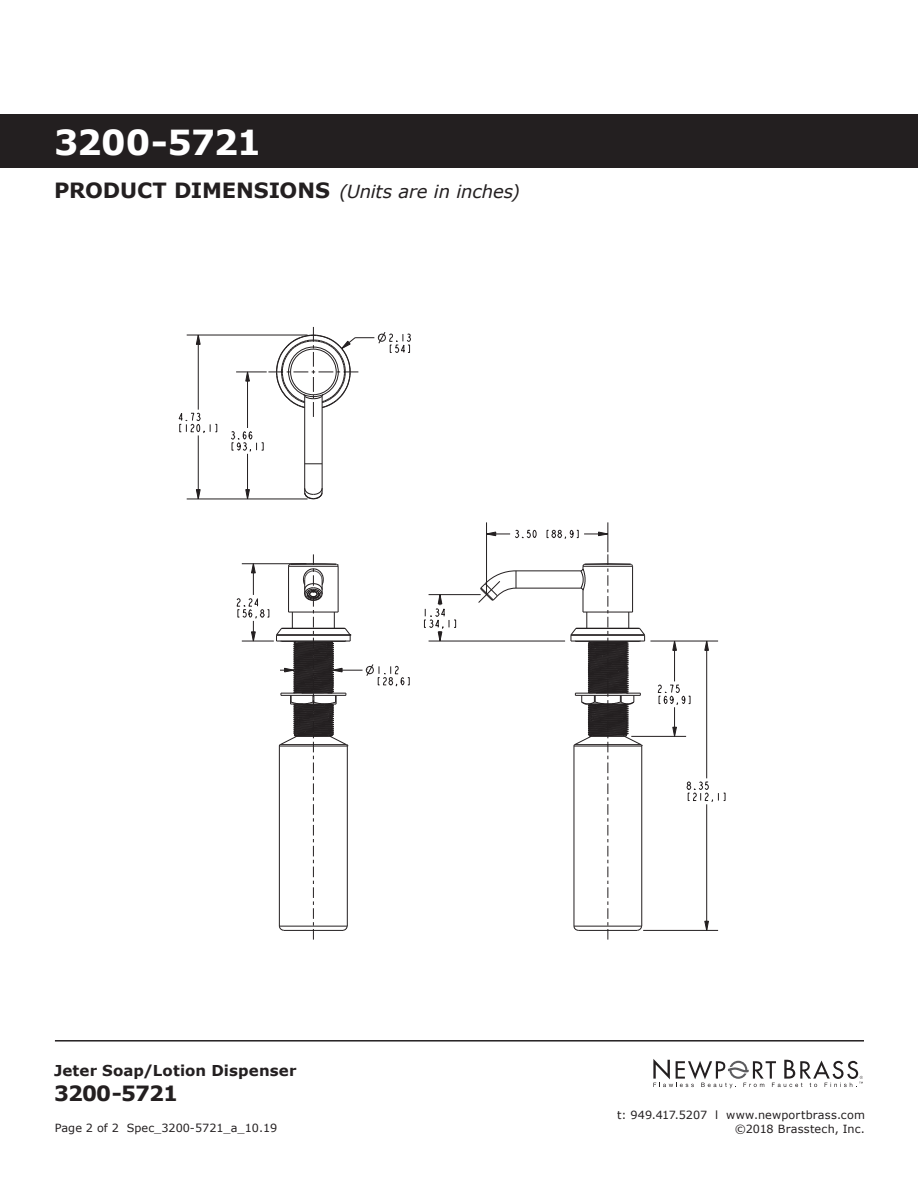
<style>
.page{position:relative;width:918px;height:1188px;background:#fff}
.page>*{position:absolute;margin:0;border:0;box-sizing:border-box;transform-origin:0 0}
.t1{font:700 34.5px "Verdana";letter-spacing:-.04em;color:#fff}
.t2{font:700 21px "Verdana";letter-spacing:-.04em;color:#231f20}
.t3{font:italic 18px "Verdana";letter-spacing:-.01em;color:#231f20}
.t4{font:700 15px "Verdana";letter-spacing:.01em;color:#231f20}
.t5{font:11.25px/13.5px "Verdana";letter-spacing:.005em;color:#231f20;text-align:right}
.s1{font-weight:700;font-style:normal;font-size:21px}
</style>
<div class="page">
<svg style="left:653px;top:1059px;width:210px;height:29px"></svg>
<hr style="left:55px;top:1040px;width:809px;height:2px;background:#231f20">
<div style="left:0;top:114px;width:918px;height:54px;background:#231f20"></div>
<svg style="left:231px;top:431px;width:33px;height:21px"></svg>
<svg style="left:245px;top:371px;width:5px;height:11px"></svg>
<svg style="left:245px;top:489px;width:5px;height:10px"></svg>
<svg style="left:365px;top:664px;width:45px;height:23px"></svg>
<svg style="left:179px;top:412px;width:38px;height:21px"></svg>
<svg style="left:196px;top:334px;width:5px;height:11px"></svg>
<svg style="left:196px;top:489px;width:5px;height:10px"></svg>
<svg style="left:672px;top:640px;width:5px;height:11px"></svg>
<svg style="left:686px;top:781px;width:39px;height:21px"></svg>
<svg style="left:704px;top:640px;width:5px;height:11px"></svg>
<svg style="left:704px;top:921px;width:5px;height:9px"></svg>
<svg style="left:251px;top:564px;width:5px;height:9px"></svg>
<svg style="left:305px;top:463px;width:17px;height:1px"></svg>
<hr style="left:253px;top:564px;width:1px;height:31px;background:#231f20">
<svg style="left:236px;top:598px;width:33px;height:44px"></svg>
<hr style="left:333px;top:670px;width:30px;height:1px;background:#231f20">
<hr style="left:242px;top:641px;width:32px;height:1px;background:#231f20">
<hr style="left:242px;top:563px;width:64px;height:1px;background:#231f20">
<hr style="left:198px;top:335px;width:1px;height:75px;background:#231f20">
<hr style="left:198px;top:435px;width:1px;height:64px;background:#231f20">
<hr style="left:187px;top:499px;width:121px;height:1px;background:#231f20">
<hr style="left:247px;top:372px;width:1px;height:56px;background:#231f20">
<hr style="left:247px;top:454px;width:1px;height:45px;background:#231f20">
<hr style="left:236px;top:372px;width:31px;height:1px;background:#231f20">
<hr style="left:187px;top:335px;width:121px;height:1px;background:#231f20">
<hr style="left:643px;top:930px;width:75px;height:1px;background:#231f20">
<svg style="left:424px;top:594px;width:32px;height:48px"></svg>
<hr style="left:486px;top:522px;width:1px;height:72px;background:#231f20">
<hr style="left:631px;top:736px;width:55px;height:1px;background:#231f20">
<hr style="left:608px;top:522px;width:1px;height:30px;background:#231f20">
<hr style="left:674px;top:641px;width:1px;height:40px;background:#231f20">
<svg style="left:657px;top:684px;width:33px;height:53px"></svg>
<hr style="left:429px;top:641px;width:136px;height:1px;background:#231f20">
<hr style="left:650px;top:641px;width:68px;height:1px;background:#231f20">
<hr style="left:706px;top:641px;width:1px;height:137px;background:#231f20">
<hr style="left:706px;top:804px;width:1px;height:126px;background:#231f20">
<hr style="left:429px;top:594px;width:52px;height:1px;background:#231f20">
<svg style="left:547px;top:529px;width:61px;height:11px"></svg>
<svg style="left:487px;top:529px;width:50px;height:10px"></svg>
<hr style="left:304px;top:396px;width:1px;height:96px;background:#231f20">
<hr style="left:322px;top:396px;width:1px;height:96px;background:#231f20">
<hr style="left:516px;top:588px;width:65px;height:1px;background:#231f20">
<hr style="left:516px;top:570px;width:65px;height:1px;background:#231f20">
<svg style="left:478px;top:570px;width:39px;height:33px"></svg>
<svg style="left:275px;top:554px;width:76px;height:386px"></svg>
<svg style="left:304px;top:487px;width:19px;height:13px"></svg>
<svg style="left:268px;top:327px;width:143px;height:90px"></svg>
<svg style="left:570px;top:554px;width:76px;height:386px"></svg>
<h1 class="t1" style="left:54px;top:118px;width:209px">3200-5721</h1>
<h3 class="t3" style="left:54px;top:179px;width:467px"><span class="s1">PRODUCT DIMENSIONS</span> (Units are in inches)</h3>
<h3 class="t4" style="left:54px;top:1060px;width:244px">Jeter Soap/Lotion Dispenser</h3>
<h2 class="t2" style="left:54px;top:1078px;width:126px">3200-5721</h2>
<p class="t5" style="left:55px;top:1121px;width:224px">Page 2 of 2 Spec_3200-5721_a_10.19</p>
<p class="t5" style="left:617px;top:1108px;width:249px">t: 949.417.5207 l www.newportbrass.com ©2018 Brasstech, Inc.</p>
</div>
